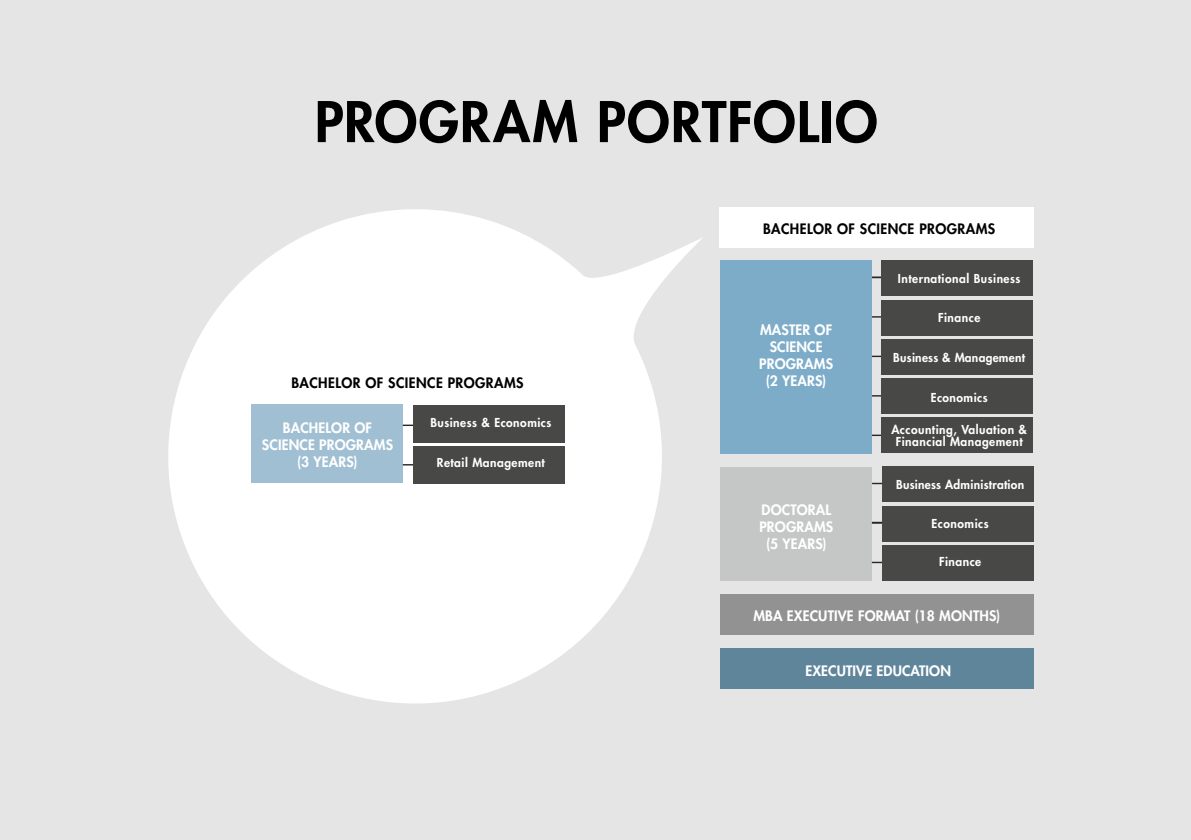
<style>
.page{position:relative;width:1191px;height:840px;background:#fff}
.page>*{position:absolute;margin:0;border:0;box-sizing:border-box;transform-origin:0 0}
.t1{font:800 54.4px "Futura Std";letter-spacing:.02em;color:#000}
.t2{font:800 14px "Futura Std";letter-spacing:.01em;color:#fff}
.t3{font:800 14px "Futura Std";letter-spacing:.03em;color:#000}
.t4{font:800 12px/12px "Futura Std";letter-spacing:.04em;color:#fff;text-align:center}
.t5{font:800 12px "Futura Std";letter-spacing:.02em;color:#fff}
</style>
<div class="page">
<div style="left:0;top:0;width:1191px;height:839px;background:#e5e5e5"></div>
<svg style="left:168px;top:209px;width:534px;height:495px;fill:#fff"></svg>
<div style="left:720px;top:207px;width:314px;height:41px;background:#fff"></div>
<svg style="left:871px;top:434px;width:10px;height:2px"></svg>
<svg style="left:871px;top:355px;width:10px;height:2px"></svg>
<svg style="left:871px;top:276px;width:10px;height:2px"></svg>
<div style="left:881px;top:299px;width:152px;height:36px;background:#484847"></div>
<div style="left:881px;top:260px;width:152px;height:36px;background:#484847"></div>
<div style="left:881px;top:339px;width:152px;height:35px;background:#484847"></div>
<div style="left:881px;top:378px;width:152px;height:36px;background:#484847"></div>
<div style="left:881px;top:417px;width:152px;height:36px;background:#484847"></div>
<div style="left:720px;top:260px;width:151px;height:193px;background:#7dacc9"></div>
<div style="left:720px;top:593px;width:313px;height:41px;background:#919291"></div>
<svg style="left:403px;top:424px;width:10px;height:2px"></svg>
<div style="left:252px;top:404px;width:151px;height:79px;background:#a0bfd2"></div>
<div style="left:413px;top:405px;width:152px;height:37px;background:#484847"></div>
<div style="left:413px;top:446px;width:152px;height:38px;background:#484847"></div>
<div style="left:720px;top:467px;width:151px;height:113px;background:#c5c6c6"></div>
<svg style="left:872px;top:561px;width:10px;height:2px"></svg>
<svg style="left:872px;top:521px;width:10px;height:2px"></svg>
<svg style="left:872px;top:482px;width:10px;height:2px"></svg>
<div style="left:882px;top:505px;width:152px;height:36px;background:#484847"></div>
<div style="left:882px;top:466px;width:152px;height:36px;background:#484847"></div>
<div style="left:882px;top:545px;width:152px;height:35px;background:#484847"></div>
<div style="left:720px;top:647px;width:313px;height:41px;background:#5f859b"></div>
<p class="t1" style="left:315px;top:87px;width:564px">PROGRAM PORTFOLIO</p>
<p class="t3" style="left:291px;top:373px;width:234px">BACHELOR OF SCIENCE PROGRAMS</p>
<p class="t2" style="left:283px;top:418px;width:91px">BACHELOR OF</p>
<p class="t2" style="left:262px;top:435px;width:133px">SCIENCE PROGRAMS</p>
<p class="t2" style="left:297px;top:452px;width:62px">(3 YEARS)</p>
<p class="t4" style="left:430px;top:416px;width:122px">Business &amp; Economics</p>
<p class="t4" style="left:437px;top:456px;width:110px">Retail Management</p>
<p class="t3" style="left:763px;top:220px;width:234px">BACHELOR OF SCIENCE PROGRAMS</p>
<p class="t2" style="left:760px;top:320px;width:74px">MASTER OF</p>
<p class="t2" style="left:769px;top:337px;width:54px">SCIENCE</p>
<p class="t2" style="left:759px;top:354px;width:75px">PROGRAMS</p>
<p class="t2" style="left:766px;top:371px;width:62px">(2 YEARS)</p>
<p class="t2" style="left:761px;top:500px;width:71px">DOCTORAL</p>
<p class="t2" style="left:759px;top:517px;width:75px">PROGRAMS</p>
<p class="t2" style="left:766px;top:534px;width:62px">(5 YEARS)</p>
<p class="t4" style="left:898px;top:272px;width:124px">International Business</p>
<p class="t4" style="left:938px;top:312px;width:44px">Finance</p>
<p class="t5" style="left:893px;top:350px;width:133px">Business &amp; Management</p>
<p class="t4" style="left:930px;top:391px;width:59px">Economics</p>
<p class="t4" style="left:891px;top:423px;width:137px">Accounting, Valuation &amp;<br>Financial Management</p>
<p class="t5" style="left:896px;top:476px;width:129px">Business Administration</p>
<p class="t4" style="left:931px;top:517px;width:59px">Economics</p>
<p class="t4" style="left:939px;top:555px;width:44px">Finance</p>
<p class="t2" style="left:753px;top:606px;width:248px">MBA EXECUTIVE FORMAT (18 MONTHS)</p>
<p class="t2" style="left:805px;top:662px;width:147px">EXECUTIVE EDUCATION</p>
</div>
